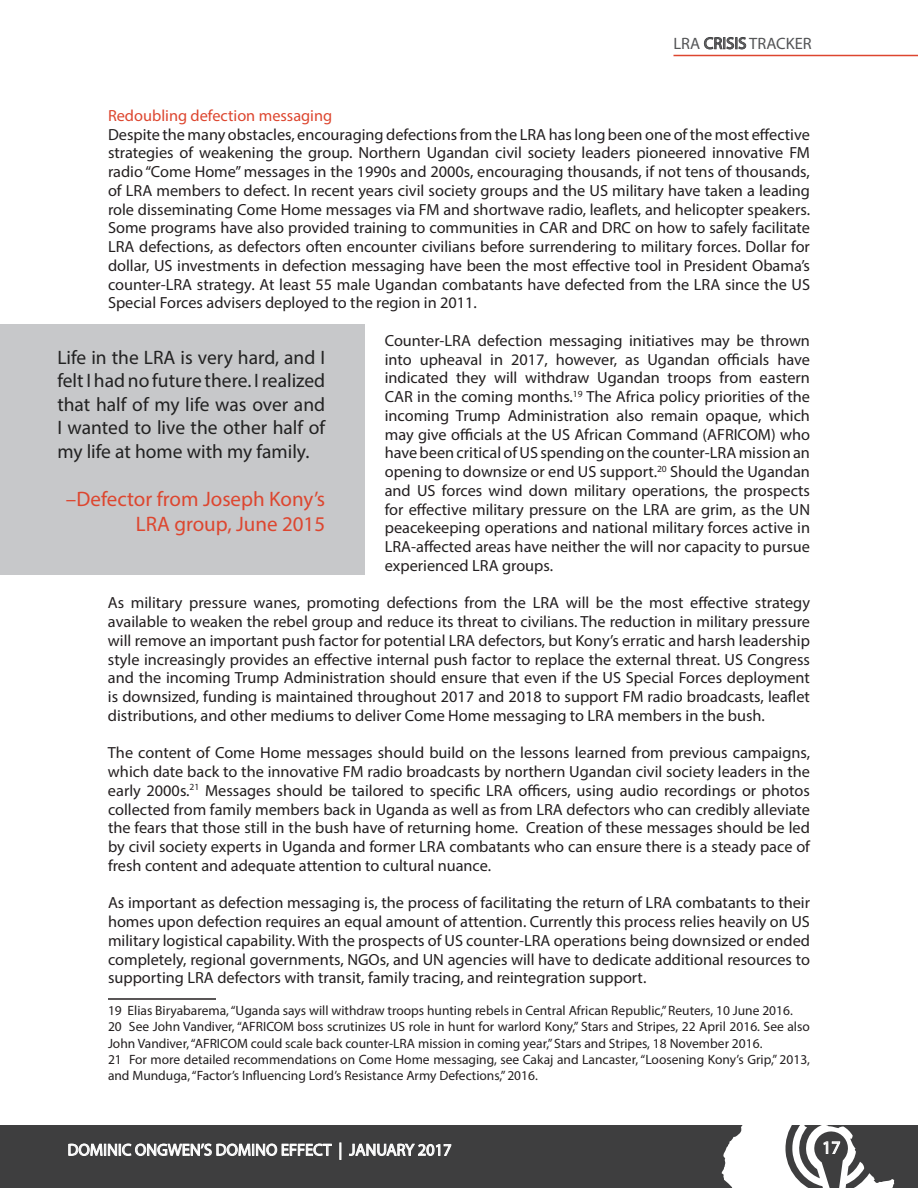
<style>
.page{position:relative;width:918px;height:1188px;background:#fff}
.page>*{position:absolute;margin:0;border:0;box-sizing:border-box;transform-origin:0 0}
.Quote_ref{font:21px/25.2px "Myriad Pro";color:#dd462f;text-align:right}
.t1{font:19.5px/23.4px "Myriad Pro";color:#222;text-align:justify}
.t2{font:18px "Myriad Pro";color:#fff}
.t3{font:16.5px "Myriad Pro";color:#fff}
.t4{font:16.5px "Myriad Pro";color:#545557}
.Body{font:16.2px/18.8px "Myriad Pro";color:#231f20;text-align:justify}
.Body-2{font:16.2px "Myriad Pro";color:#dd462f}
.footnote{font:13.5px/16.2px "Myriad Pro";color:#231f20}
</style>
<div class="page">
<svg style="left:704px;top:37px;width:42px;height:13px"></svg>
<hr style="left:674px;top:55px;width:244px;height:1px;background:#dd462f">
<div style="left:0;top:1125px;width:918px;height:63px;background:#3e3e3f"></div>
<svg style="left:68px;top:1143px;width:264px;height:13px"></svg>
<svg style="left:339px;top:1143px;width:2px;height:17px"></svg>
<svg style="left:349px;top:1143px;width:103px;height:13px"></svg>
<svg style="left:722px;top:1125px;width:172px;height:63px"></svg>
<hr style="left:108px;top:998px;width:108px;height:2px;background:#231f20">
<div style="left:0;top:324px;width:364px;height:250px;background:#c7c8ca"></div>
<p class="t4" style="left:674px;top:33px;width:140px">LRA CRISIS TRACKER</p>
<p class="Body-2" style="left:108px;top:105px;width:226px">Redoubling defection messaging</p>
<p class="Body" style="left:108px;top:125px;width:704px">Despite the many obstacles, encouraging defections from the LRA has long been one of the most effective strategies of weakening the group. Northern Ugandan civil society leaders pioneered innovative FM radio “Come Home” messages in the 1990s and 2000s, encouraging thousands, if not tens of thousands, of LRA members to defect. In recent years civil society groups and the US military have taken a leading role disseminating Come Home messages via FM and shortwave radio, leaflets, and helicopter speakers.<br>Some programs have also provided training to communities in CAR and DRC on how to safely facilitate LRA defections, as defectors often encounter civilians before surrendering to military forces. Dollar for dollar, US investments in defection messaging have been the most effective tool in President Obama’s counter-LRA strategy. At least 55 male Ugandan combatants have defected from the LRA since the US Special Forces advisers deployed to the region in 2011.</p>
<p class="Body" style="left:385px;top:331px;width:427px">Counter-LRA defection messaging initiatives may be thrown into upheaval in 2017, however, as Ugandan officials have indicated they will withdraw Ugandan troops from eastern CAR in the coming months.<sup>19</sup> The Africa policy priorities of the incoming Trump Administration also remain opaque, which may give officials at the US African Command (AFRICOM) who have been critical of US spending on the counter-LRA mission an opening to downsize or end US support.<sup>20</sup> Should the Ugandan and US forces wind down military operations, the prospects for effective military pressure on the LRA are grim, as the UN peacekeeping operations and national military forces active in LRA-affected areas have neither the will nor capacity to pursue experienced LRA groups.</p>
<p class="Body" style="left:108px;top:593px;width:704px">As military pressure wanes, promoting defections from the LRA will be the most effective strategy available to weaken the rebel group and reduce its threat to civilians. The reduction in military pressure will remove an important push factor for potential LRA defectors, but Kony’s erratic and harsh leadership style increasingly provides an effective internal push factor to replace the external threat. US Congress and the incoming Trump Administration should ensure that even if the US Special Forces deployment is downsized, funding is maintained throughout 2017 and 2018 to support FM radio broadcasts, leaflet distributions, and other mediums to deliver Come Home messaging to LRA members in the bush.</p>
<p class="Body" style="left:108px;top:743px;width:704px">The content of Come Home messages should build on the lessons learned from previous campaigns, which date back to the innovative FM radio broadcasts by northern Ugandan civil society leaders in the early 2000s.<sup>21</sup> Messages should be tailored to specific LRA officers, using audio recordings or photos collected from family members back in Uganda as well as from LRA defectors who can credibly alleviate the fears that those still in the bush have of returning home. Creation of these messages should be led by civil society experts in Uganda and former LRA combatants who can ensure there is a steady pace of fresh content and adequate attention to cultural nuance.</p>
<p class="Body" style="left:108px;top:893px;width:704px">As important as defection messaging is, the process of facilitating the return of LRA combatants to their homes upon defection requires an equal amount of attention. Currently this process relies heavily on US military logistical capability. With the prospects of US counter-LRA operations being downsized or ended completely, regional governments, NGOs, and UN agencies will have to dedicate additional resources to supporting LRA defectors with transit, family tracing, and reintegration support.</p>
<p class="footnote" style="left:108px;top:1002px;width:686px">19 Elias Biryabarema, “Uganda says will withdraw troops hunting rebels in Central African Republic,” Reuters, 10 June 2016.</p>
<p class="footnote" style="left:108px;top:1019px;width:703px">20 See John Vandiver, “AFRICOM boss scrutinizes US role in hunt for warlord Kony,” Stars and Stripes, 22 April 2016. See also<br>John Vandiver, “AFRICOM could scale back counter-LRA mission in coming year,” Stars and Stripes, 18 November 2016.</p>
<p class="footnote" style="left:108px;top:1051px;width:704px">21 For more detailed recommendations on Come Home messaging, see Cakaj and Lancaster, “Loosening Kony’s Grip,” 2013, and Munduga, “Factor’s Influencing Lord’s Resistance Army Defections,” 2016.</p>
<p class="t1" style="left:57px;top:345px;width:269px">Life in the LRA is very hard, and I felt I had no future there. I realized that half of my life was over and I wanted to live the other half of my life at home with my family.</p>
<p class="Quote_ref" style="left:66px;top:486px;width:261px">–Defector from Joseph Kony’s<br>LRA group, June 2015</p>
<p class="t3" style="left:68px;top:1140px;width:386px">DOMINIC ONGWEN’S DOMINO EFFECT | JANUARY 2017</p>
<p class="t2" style="left:822px;top:1136px;width:20px">17</p>
</div>
